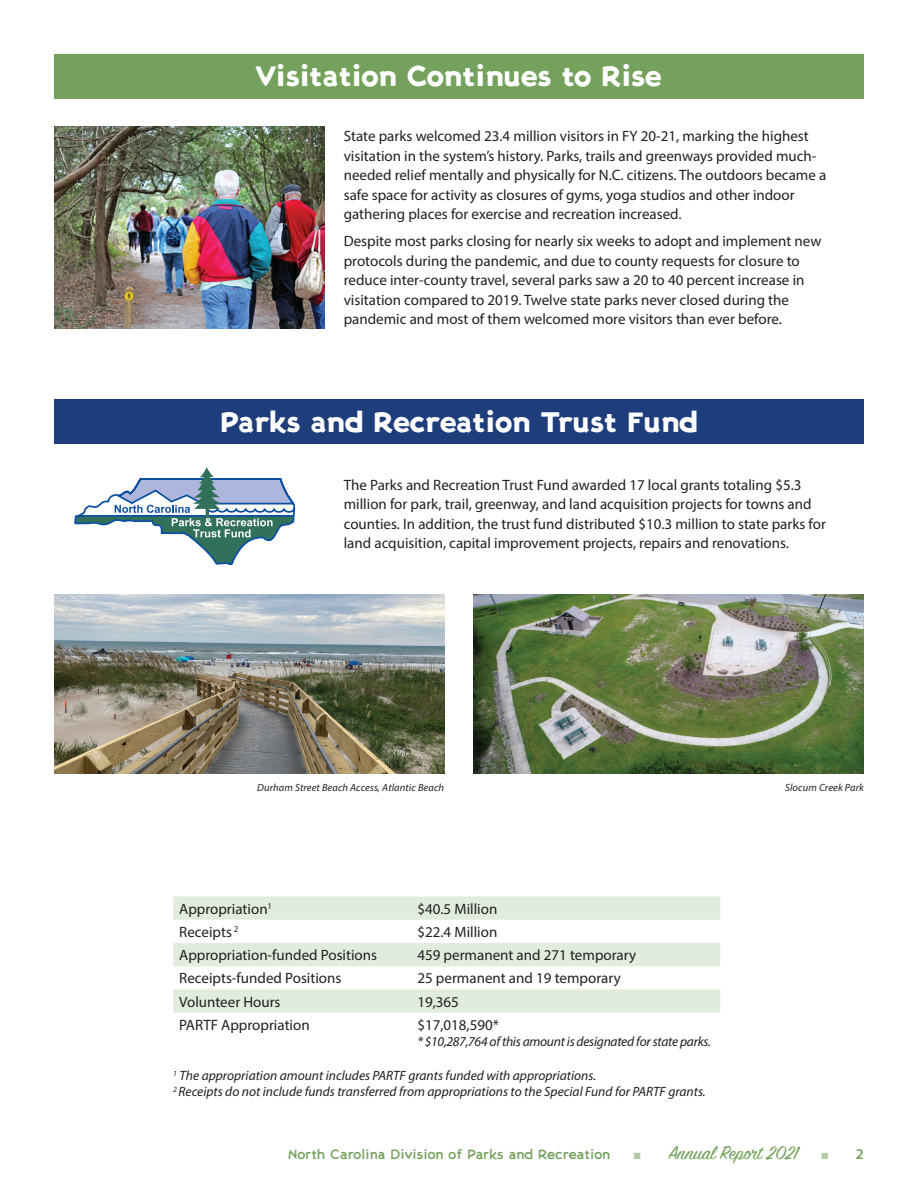
<style>
.page{position:relative;width:918px;height:1188px;background:#fff}
.page>*{position:absolute;margin:0;border:0;box-sizing:border-box;transform-origin:0 0}
.t1{font:800 28.5px "Naturally Wonderful";letter-spacing:-.02em;color:#fff}
.t2{font:21px "Sign Painter House Script";color:#74a15c}
.t3{font:15px/19.5px "Myriad Pro";color:#231f20}
.t4{font:600 15px "Myriad Pro";color:#74a15c}
.t5{font:italic 13.5px/16.2px "Myriad Pro";color:#231f20}
.t6{font:italic 13.5px "Myriad Pro";letter-spacing:-.02em;color:#231f20}
.t7{font:700 13.5px "Naturally Wonderful";color:#74a15c}
.t8{font:italic 10.5px "Myriad Pro";letter-spacing:.01em;color:#231f20}
.s1{color:#b2caa2}
</style>
<div class="page">
<div style="left:54px;top:54px;width:810px;height:44px;background:#74a15c"></div>
<svg style="left:173px;top:896px;width:547px;height:117px;fill:#e1ecde"></svg>
<div style="left:54px;top:400px;width:810px;height:44px;background:#1e3d7b"></div>
<svg style="left:74px;top:467px;width:221px;height:98px"></svg>
<img style="left:55px;top:126px;width:270px;height:202px">
<img style="left:54px;top:594px;width:390px;height:180px">
<img style="left:474px;top:594px;width:390px;height:180px">
<h1 class="t1" style="left:256px;top:53px;width:408px">Visitation Continues to Rise</h1>
<p class="t3" style="left:344px;top:126px;width:484px">State parks welcomed 23.4 million visitors in FY 20-21, marking the highest visitation in the system’s history. Parks, trails and greenways provided much&shy;needed relief mentally and physically for N.C. citizens. The outdoors became a safe space for activity as closures of gyms, yoga studios and other indoor gathering places for exercise and recreation increased.</p>
<p class="t3" style="left:344px;top:231px;width:479px">Despite most parks closing for nearly six weeks to adopt and implement new protocols during the pandemic, and due to county requests for closure to reduce inter-county travel, several parks saw a 20 to 40 percent increase in visitation compared to 2019. Twelve state parks never closed during the pandemic and most of them welcomed more visitors than ever before.</p>
<h1 class="t1" style="left:220px;top:399px;width:479px">Parks and Recreation Trust Fund</h1>
<p class="t3" style="left:344px;top:475px;width:484px">The Parks and Recreation Trust Fund awarded 17 local grants totaling $5.3 million for park, trail, greenway, and land acquisition projects for towns and counties. In addition, the trust fund distributed $10.3 million to state parks for land acquisition, capital improvement projects, repairs and renovations.</p>
<p class="t8" style="left:257px;top:781px;width:189px">Durham Street Beach Access, Atlantic Beach</p>
<p class="t8" style="left:785px;top:781px;width:80px">Slocum Creek Park</p>
<p class="t3" style="left:179px;top:899px;width:94px">Appropriation<sup>1</sup></p>
<p class="t3" style="left:417px;top:899px;width:81px">$40.5 Million</p>
<p class="t3" style="left:179px;top:922px;width:61px">Receipts <sup>2</sup></p>
<p class="t3" style="left:417px;top:922px;width:81px">$22.4 Million</p>
<p class="t3" style="left:179px;top:945px;width:199px">Appropriation-funded Positions</p>
<p class="t3" style="left:417px;top:945px;width:220px">459 permanent and 271 temporary</p>
<p class="t3" style="left:179px;top:968px;width:164px">Receipts-funded Positions</p>
<p class="t3" style="left:417px;top:968px;width:205px">25 permanent and 19 temporary</p>
<p class="t3" style="left:179px;top:992px;width:103px">Volunteer Hours</p>
<p class="t3" style="left:417px;top:992px;width:43px">19,365</p>
<p class="t3" style="left:179px;top:1015px;width:132px">PARTF Appropriation</p>
<p class="t3" style="left:417px;top:1015px;width:83px">$17,018,590*</p>
<p class="t6" style="left:417px;top:1033px;width:295px">* $10,287,764 of this amount is designated for state parks.</p>
<p class="t5" style="left:173px;top:1067px;width:534px"><sup>1</sup> The appropriation amount includes PARTF grants funded with appropriations.<br><sup>2</sup> Receipts do not include funds transferred from appropriations to the Special Fund for PARTF grants.</p>
<p class="t7" style="left:288px;top:1145px;width:324px">North Carolina Division of Parks and Recreation</p>
<h2 class="t2" style="left:634px;top:1140px;width:166px"><span class="s1">■</span> Annual Report 2021</h2>
<p class="t4" style="left:821px;top:1145px;width:44px"><span class="s1">■</span> 2</p>
</div>
